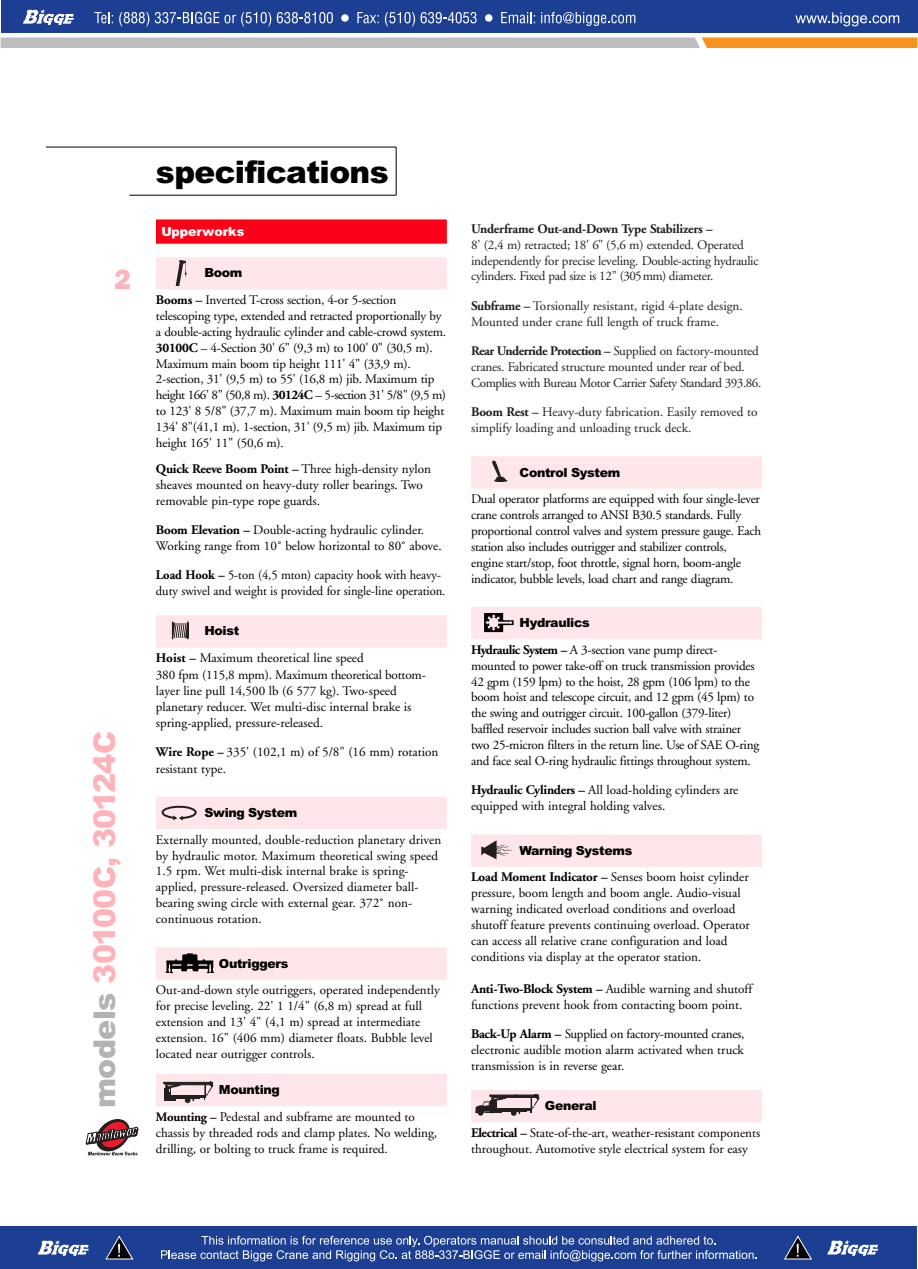
<style>
.page{position:relative;width:918px;height:1269px;background:#fff}
.page>*{position:absolute;margin:0;border:0;box-sizing:border-box;transform-origin:0 0}
.t1{font:900 33.45px "Arial";letter-spacing:-.02em;color:#000}
.t2{font:900 32.25px "Arial";letter-spacing:-.02em;color:#feb3ba}
.t3{font:800 28.05px "Franklin Gothic";color:#feb3ba}
.t4{font:900 13.5px "Arial";letter-spacing:-.025em;color:#000}
.t5{font:900 13.5px "Arial";color:#fff}
.t6{font:13.2px/15.9px "Adobe Garamond";color:#000}
.t7{font:13.2px/15.9px "Adobe Garamond";letter-spacing:-.02em;color:#000}
.t8{font:13.2px/15.9px "Adobe Garamond";letter-spacing:-.015em;color:#231f20}
.t9{font:13.2px/15.9px "Adobe Garamond";color:#000;scale:.96 1}
.t10{font:700 13.2px "Adobe Garamond";letter-spacing:-.015em;color:#231f20}
.s1{color:#b3b3b3}
.s2{font-weight:700}
.s3{font-weight:700;font-size:12.75px}
</style>
<div class="page">
<div style="left:471px;top:456px;width:291px;height:33px;background:#ffe6e8"></div>
<div style="left:471px;top:607px;width:291px;height:32px;background:#ffe6e8"></div>
<div style="left:471px;top:835px;width:291px;height:32px;background:#ffe6e8"></div>
<div style="left:471px;top:1090px;width:291px;height:32px;background:#ffe6e8"></div>
<div style="left:156px;top:219px;width:291px;height:25px;background:#fd0019"></div>
<div style="left:156px;top:257px;width:291px;height:32px;background:#ffe6e8"></div>
<div style="left:156px;top:615px;width:291px;height:33px;background:#ffe6e8"></div>
<div style="left:156px;top:797px;width:291px;height:32px;background:#ffe6e8"></div>
<div style="left:156px;top:947px;width:291px;height:33px;background:#ffe6e8"></div>
<div style="left:156px;top:1074px;width:291px;height:32px;background:#ffe6e8"></div>
<svg style="left:484px;top:613px;width:30px;height:19px"></svg>
<svg style="left:172px;top:622px;width:16px;height:17px"></svg>
<svg style="left:492px;top:460px;width:16px;height:22px"></svg>
<svg style="left:161px;top:805px;width:36px;height:15px"></svg>
<svg style="left:166px;top:954px;width:48px;height:19px"></svg>
<hr style="left:396px;top:147px;width:1px;height:48px;background:#000">
<hr style="left:47px;top:147px;width:349px;height:1px;background:#000">
<hr style="left:129px;top:195px;width:267px;height:1px;background:#000">
<svg style="left:86px;top:1119px;width:52px;height:36px"></svg>
<svg style="left:175px;top:260px;width:12px;height:25px"></svg>
<hr style="left:492px;top:1110px;width:34px;height:2px;background:#231f20">
<hr style="left:491px;top:1109px;width:41px;height:1px;background:#231f20">
<hr style="left:497px;top:1108px;width:34px;height:1px;background:#231f20">
<hr style="left:492px;top:1095px;width:45px;height:3px;background:#231f20">
<svg style="left:530px;top:1094px;width:9px;height:19px"></svg>
<svg style="left:475px;top:1094px;width:46px;height:22px"></svg>
<svg style="left:481px;top:840px;width:31px;height:19px"></svg>
<hr style="left:166px;top:1098px;width:34px;height:1px;background:#231f20">
<hr style="left:165px;top:1096px;width:40px;height:2px;background:#231f20">
<hr style="left:171px;top:1095px;width:34px;height:2px;background:#231f20">
<div style="left:166px;top:1082px;width:45px;height:3px;background:#231f20;border:1px solid #231f20"></div>
<svg style="left:204px;top:1082px;width:9px;height:18px"></svg>
<svg style="left:163px;top:1082px;width:32px;height:21px"></svg>
<div style="left:1px;top:1227px;width:916px;height:42px;background:#1c3f94"></div>
<svg style="left:105px;top:1235px;width:29px;height:25px"></svg>
<svg style="left:784px;top:1235px;width:28px;height:25px"></svg>
<svg style="left:161px;top:1236px;width:596px;height:25px"></svg>
<svg style="left:38px;top:1240px;width:51px;height:16px"></svg>
<svg style="left:827px;top:1240px;width:51px;height:16px"></svg>
<div style="left:1px;top:0;width:916px;height:33px;background:#1c3f94"></div>
<svg style="left:94px;top:12px;width:19px;height:11px"></svg>
<svg style="left:119px;top:12px;width:30px;height:14px"></svg>
<svg style="left:155px;top:12px;width:64px;height:11px"></svg>
<svg style="left:225px;top:12px;width:46px;height:14px"></svg>
<svg style="left:277px;top:12px;width:56px;height:11px"></svg>
<svg style="left:341px;top:14px;width:8px;height:8px"></svg>
<svg style="left:357px;top:12px;width:22px;height:11px"></svg>
<svg style="left:385px;top:12px;width:30px;height:14px"></svg>
<svg style="left:421px;top:12px;width:56px;height:11px"></svg>
<svg style="left:485px;top:14px;width:8px;height:8px"></svg>
<svg style="left:501px;top:12px;width:34px;height:11px"></svg>
<svg style="left:541px;top:12px;width:94px;height:14px"></svg>
<svg style="left:795px;top:12px;width:104px;height:14px"></svg>
<svg style="left:23px;top:9px;width:51px;height:16px"></svg>
<svg style="left:1px;top:38px;width:916px;height:10px;background:#cab399"></svg>
<h3 class="t3" style="left:114px;top:270px;width:18px">2</h3>
<h2 class="t2" style="left:93px;top:1108px;width:379px;rotate:-90deg"><span class="s1">models</span> 30100C, 30124C</h2>
<h1 class="t1" style="left:156px;top:160px;width:234px">specifications</h1>
<p class="t5" style="left:161px;top:227px;width:85px">Upperworks</p>
<p class="t4" style="left:204px;top:268px;width:40px">Boom</p>
<p class="t6" style="left:156px;top:293px;width:292px"><span class="s2">Booms –</span> Inverted T-cross section, 4-or 5-section telescoping type, extended and retracted proportionally by a double-acting hydraulic cylinder and cable-crowd system.<br><span class="s2">30100C</span> – 4-Section 30' 6" (9,3 m) to 100' 0" (30,5 m).<br>Maximum main boom tip height 111' 4" (33,9 m).<br>2-section, 31' (9,5 m) to 55' (16,8 m) jib. Maximum tip height 166' 8" (50,8 m). <span class="s2">30124C</span> – 5-section 31' 5/8" (9,5 m) to 123' 8 5/8" (37,7 m). Maximum main boom tip height 134' 8"(41,1 m). 1-section, 31' (9,5 m) jib. Maximum tip height 165' 11" (50,6 m).</p>
<p class="t6" style="left:156px;top:462px;width:276px"><span class="s2">Quick Reeve Boom Point –</span> Three high-density nylon sheaves mounted on heavy-duty roller bearings. Two removable pin-type rope guards.</p>
<p class="t6" style="left:156px;top:523px;width:287px"><span class="s2">Boom Elevation –</span> Double-acting hydraulic cylinder.<br>Working range from 10˚ below horizontal to 80˚ above.</p>
<p class="t9" style="left:156px;top:568px;width:303px"><span class="s2">Load Hook –</span> 5-ton (4,5 mton) capacity hook with heavy&shy;duty swivel and weight is provided for single-line operation.</p>
<p class="t4" style="left:204px;top:626px;width:36px">Hoist</p>
<p class="t6" style="left:156px;top:651px;width:271px"><span class="s2">Hoist –</span> Maximum theoretical line speed<br>380 fpm (115,8 mpm). Maximum theoretical bottom&shy;layer line pull 14,500 lb (6 577 kg). Two-speed planetary reducer. Wet multi-disc internal brake is spring-applied, pressure-released.</p>
<p class="t6" style="left:156px;top:745px;width:284px"><span class="s2">Wire Rope –</span> 335' (102,1 m) of 5/8" (16 mm) rotation resistant type.</p>
<p class="t4" style="left:204px;top:808px;width:94px">Swing System</p>
<p class="t6" style="left:156px;top:833px;width:287px">Externally mounted, double-reduction planetary driven by hydraulic motor. Maximum theoretical swing speed 1.5 rpm. Wet multi-disk internal brake is spring&shy;applied, pressure-released. Oversized diameter ball&shy;bearing swing circle with external gear. 372˚ non&shy;continuous rotation.</p>
<p class="t4" style="left:219px;top:958px;width:71px">Outriggers</p>
<p class="t6" style="left:156px;top:983px;width:285px">Out-and-down style outriggers, operated independently for precise leveling. 22' 1 1/4" (6,8 m) spread at full extension and 13' 4" (4,1 m) spread at intermediate extension. 16" (406 mm) diameter floats. Bubble level located near outrigger controls.</p>
<p class="t4" style="left:219px;top:1085px;width:63px">Mounting</p>
<p class="t6" style="left:156px;top:1110px;width:283px"><span class="s3">Mounting</span> <span class="s2">–</span> Pedestal and subframe are mounted to chassis by threaded rods and clamp plates. No welding, drilling, or bolting to truck frame is required.</p>
<p class="t10" style="left:471px;top:223px;width:243px">Underframe Out-and-Down Type Stabilizers –</p>
<p class="t8" style="left:471px;top:238px;width:289px">8' (2,4 m) retracted; 18' 6" (5,6 m) extended. Operated independently for precise leveling. Double-acting hydraulic cylinders. Fixed pad size is 12" (305mm) diameter.</p>
<p class="t8" style="left:471px;top:299px;width:273px"><span class="s2">Subframe –</span> Torsionally resistant, rigid 4-plate design.<br>Mounted under crane full length of truck frame.</p>
<p class="t8" style="left:471px;top:344px;width:292px"><span class="s2">Rear Underride Protection –</span> Supplied on factory-mounted cranes. Fabricated structure mounted under rear of bed.<br>Complies with Bureau Motor Carrier Safety Standard 393.86.</p>
<p class="t8" style="left:471px;top:405px;width:288px"><span class="s2">Boom Rest –</span> Heavy-duty fabrication. Easily removed to simplify loading and unloading truck deck.</p>
<p class="t4" style="left:520px;top:467px;width:102px">Control System</p>
<p class="t7" style="left:471px;top:492px;width:292px">Dual operator platforms are equipped with four single-lever crane controls arranged to ANSI B30.5 standards. Fully proportional control valves and system pressure gauge. Each station also includes outrigger and stabilizer controls, engine start/stop, foot throttle, signal horn, boom-angle indicator, bubble levels, load chart and range diagram.</p>
<p class="t4" style="left:520px;top:618px;width:72px">Hydraulics</p>
<p class="t7" style="left:471px;top:643px;width:290px"><span class="s2">Hydraulic System –</span> A 3-section vane pump direct&shy;mounted to power take-off on truck transmission provides 42 gpm (159 lpm) to the hoist, 28 gpm (106 lpm) to the boom hoist and telescope circuit, and 12 gpm (45 lpm) to the swing and outrigger circuit. 100-gallon (379-liter) baffled reservoir includes suction ball valve with strainer two 25-micron filters in the return line. Use of SAE O-ring and face seal O-ring hydraulic fittings throughout system.</p>
<p class="t6" style="left:471px;top:783px;width:269px"><span class="s2">Hydraulic Cylinders –</span> All load-holding cylinders are equipped with integral holding valves.</p>
<p class="t4" style="left:520px;top:845px;width:114px">Warning Systems</p>
<p class="t6" style="left:471px;top:870px;width:280px"><span class="s2">Load Moment Indicator –</span> Senses boom hoist cylinder pressure, boom length and boom angle. Audio-visual warning indicated overload conditions and overload shutoff feature prevents continuing overload. Operator can access all relative crane configuration and load conditions via display at the operator station.</p>
<p class="t6" style="left:471px;top:982px;width:283px"><span class="s2">Anti-Two-Block System –</span> Audible warning and shutoff functions prevent hook from contacting boom point.</p>
<p class="t6" style="left:471px;top:1027px;width:275px;text-align:justify"><span class="s2">Back-Up Alarm –</span> Supplied on factory-mounted cranes, electronic audible motion alarm activated when truck transmission is in reverse gear.</p>
<p class="t4" style="left:545px;top:1101px;width:53px">General</p>
<p class="t6" style="left:471px;top:1126px;width:291px"><span class="s2">Electrical –</span> State-of-the-art, weather-resistant components throughout. Automotive style electrical system for easy</p>
</div>
